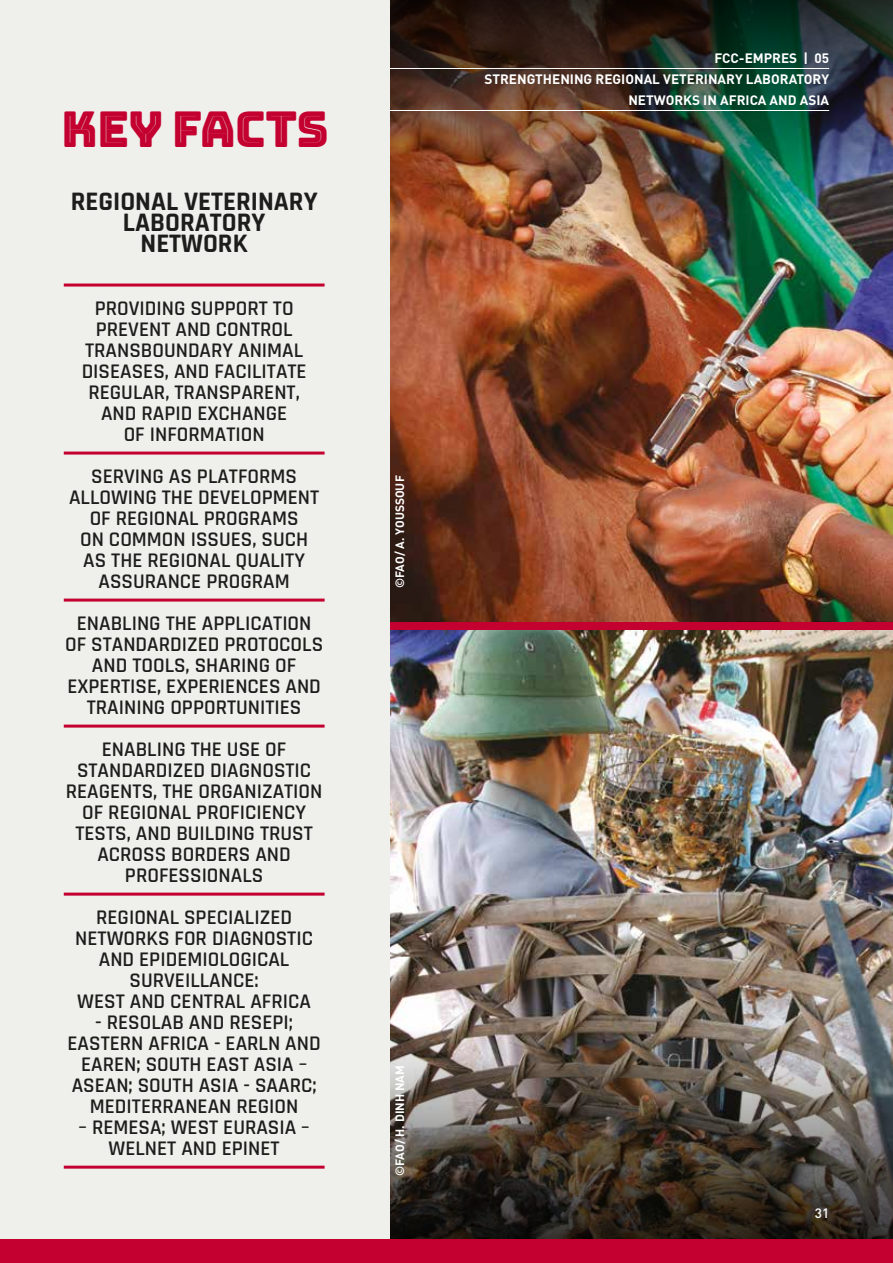
<style>
.page{position:relative;width:893px;height:1263px;background:#fff}
.page>*{position:absolute;margin:0;border:0;box-sizing:border-box;transform-origin:0 0}
.t1{font:49.5px "Bungee Inline";letter-spacing:-.02em;color:#c3002f}
.t2{font:700 27px/21px "Rajdhani";color:#1d1d1b}
.t3{font:600 21px/21px "Rajdhani";color:#1d1d1b;text-align:center}
.t4{font:700 13.5px/21px "DIN";color:#fff}
.t5{font:500 13.5px "DIN";color:#fff}
.t6{font:700 12px "DIN";color:#fff}
</style>
<div class="page">
<div style="left:390px;top:609px;width:503px;height:42px;background:#c3002f"></div>
<img style="left:390px;top:210px;width:503px;height:411px">
<img style="left:390px;top:0;width:503px;height:210px">
<img style="left:390px;top:630px;width:503px;height:399px">
<img style="left:390px;top:1029px;width:503px;height:210px">
<div style="left:0;top:0;width:390px;height:1263px;background:#efefeb"></div>
<hr style="left:64px;top:284px;width:261px;height:3px;background:#c3002f">
<hr style="left:64px;top:452px;width:261px;height:3px;background:#c3002f">
<hr style="left:64px;top:599px;width:261px;height:3px;background:#c3002f">
<hr style="left:64px;top:725px;width:261px;height:3px;background:#c3002f">
<hr style="left:64px;top:893px;width:261px;height:3px;background:#c3002f">
<hr style="left:64px;top:1166px;width:261px;height:3px;background:#c3002f">
<div style="left:0;top:1239px;width:893px;height:24px;background:#c3002f"></div>
<hr style="left:390px;top:68px;width:439px;height:1px;background:#fff">
<hr style="left:390px;top:110px;width:439px;height:1px;background:#fff">
<h1 class="t1" style="left:61px;top:101px;width:269px">KEY FACTS</h1>
<p class="t2" style="left:71px;top:192px;width:56px">REGIONAL</p>
<p class="t2" style="left:184px;top:192px;width:66px">VETERINAR</p>
<p class="t2" style="left:304px;top:192px;width:15px">Y</p>
<p class="t2" style="left:123px;top:213px;width:16px">LABORA</p>
<p class="t2" style="left:141px;top:213px;width:126px;text-indent:69px">TORY<br>NETWORK</p>
<p class="t3" style="left:82px;top:298px;width:227px">PROVIDING SUPPORT TO<br>PREVENT AND CONTROL<br>TRANSBOUNDARY ANIMAL<br>DISEASES, AND FACILITATE<br>REGULAR, TRANSPARENT,<br>AND RAPID EXCHANGE<br>OF INFORMATION</p>
<p class="t3" style="left:69px;top:466px;width:252px">SERVING AS PLATFORMS<br>ALLOWING THE DEVELOPMENT<br>OF REGIONAL PROGRAMS<br>ON COMMON ISSUES, SUCH<br>AS THE REGIONAL QUALITY<br>ASSURANCE PROGRAM</p>
<p class="t3" style="left:65px;top:613px;width:260px">ENABLING THE APPLICATION<br>OF STANDARDIZED PROTOCOLS<br>AND TOOLS, SHARING OF<br>EXPERTISE, EXPERIENCES AND<br>TRAINING OPPORTUNITIES</p>
<p class="t3" style="left:66px;top:739px;width:258px">ENABLING THE USE OF<br>STANDARDIZED DIAGNOSTIC<br>REAGENTS, THE ORGANIZATION<br>OF REGIONAL PROFICIENCY<br>TESTS, AND BUILDING TRUST<br>ACROSS BORDERS AND<br>PROFESSIONALS</p>
<p class="t3" style="left:75px;top:907px;width:239px">REGIONAL SPECIALIZED<br>NETWORKS FOR DIAGNOSTIC<br>AND EPIDEMIOLOGICAL<br>SURVEILLANCE:<br>WEST AND CENTRAL AFRICA</p>
<p class="t3" style="left:68px;top:1012px;width:255px">- RESOLAB AND RESEPI;<br>EASTERN AFRICA - EARLN AND<br>EAREN; SOUTH EAST ASIA –<br>ASEAN; SOUTH ASIA - SAARC;<br>MEDITERRANEAN REGION</p>
<p class="t3" style="left:79px;top:1117px;width:233px">– REMESA; WEST EURASIA –<br>WELNET AND EPINET</p>
<p class="t6" style="left:392px;top:588px;width:114px;rotate:-90deg">©FAO/ A. YOUSSOUF</p>
<p class="t6" style="left:392px;top:1176px;width:110px;rotate:-90deg">©FAO/ H. DINH NAM</p>
<p class="t4" style="left:484px;top:47px;width:346px;text-indent:230px">FCC-EMPRES | 05<br>STRENGTHENING REGIONAL VETERINARY LAB</p>
<p class="t4" style="left:628px;top:68px;width:202px;text-align:right">ORATORY<br>NETWORKS IN AFRICA AND ASIA</p>
<p class="t5" style="left:815px;top:1205px;width:16px">31</p>
</div>
